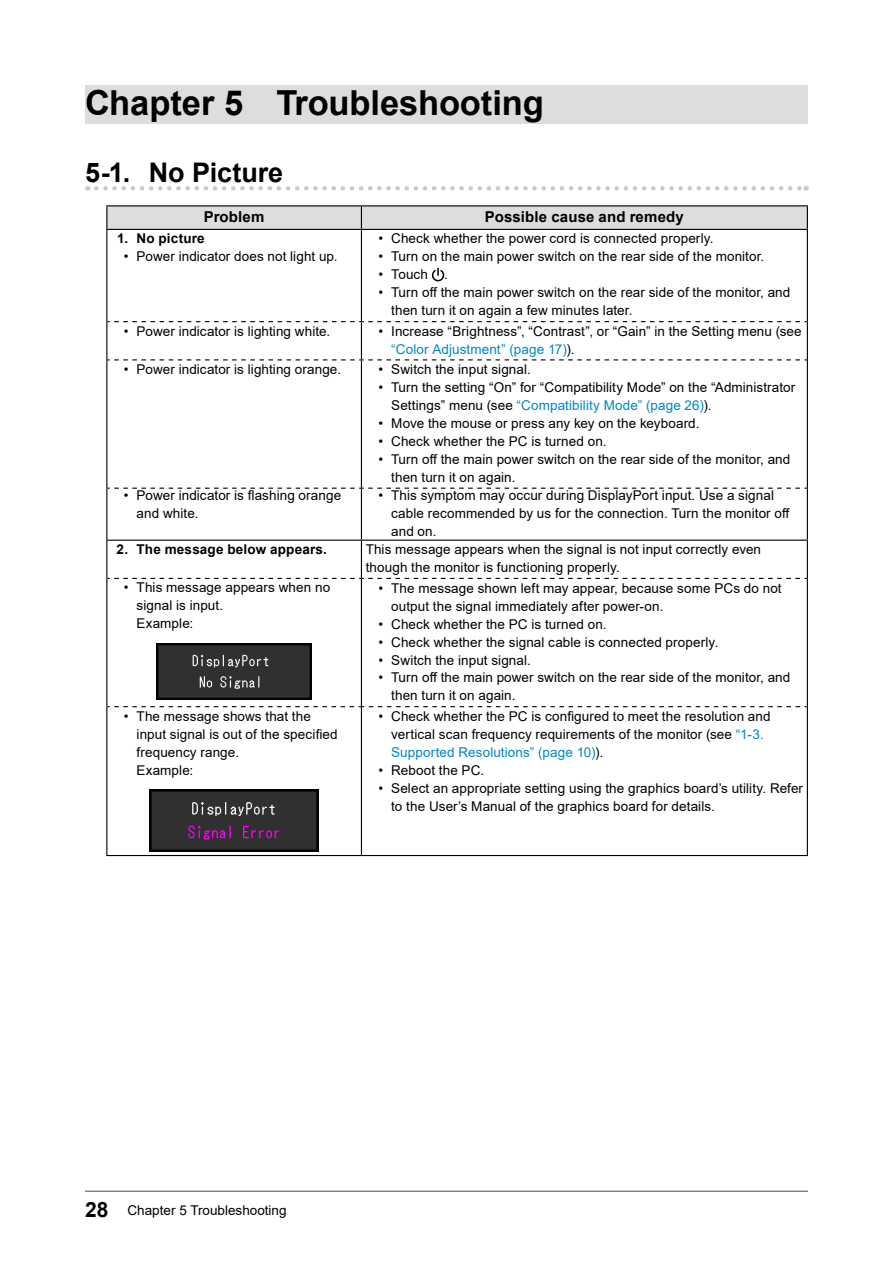
<style>
.page{position:relative;width:893px;height:1263px;background:#fff}
.page>*{position:absolute;margin:0;border:0;box-sizing:border-box;transform-origin:0 0}
.t1{font:700 34.5px "Arial";letter-spacing:-.005em;color:#000}
.t2{font:700 27px "Arial";letter-spacing:-.005em;color:#000}
.t3{font:700 15px "Arial";letter-spacing:.01em;color:#000}
.t4{font:13.5px/18px "Arial";letter-spacing:.005em;color:#000}
.t5{font:700 13.5px "Arial";letter-spacing:.015em;color:#000}
.s1{color:#0087c3}
.s2{font-weight:700;font-size:21px}
</style>
<div class="page">
<div style="left:85px;top:85px;width:723px;height:39px;background:#dcdddd"></div>
<svg style="left:96px;top:186px;width:711px;height:5px"></svg>
<svg style="left:107px;top:706px;width:700px;height:1px"></svg>
<hr style="left:106px;top:205px;width:255px;height:1px;background:#000">
<hr style="left:106px;top:229px;width:255px;height:1px;background:#000">
<svg style="left:106px;top:206px;width:702px;height:23px;background:#d5d6d6"></svg>
<hr style="left:361px;top:205px;width:447px;height:1px;background:#000">
<hr style="left:361px;top:229px;width:447px;height:1px;background:#000">
<hr style="left:106px;top:230px;width:1px;height:92px;background:#000">
<hr style="left:361px;top:230px;width:1px;height:91px;background:#000">
<hr style="left:807px;top:230px;width:1px;height:92px;background:#000">
<hr style="left:106px;top:322px;width:1px;height:38px;background:#000">
<hr style="left:361px;top:322px;width:1px;height:37px;background:#000">
<hr style="left:807px;top:322px;width:1px;height:38px;background:#000">
<svg style="left:107px;top:321px;width:700px;height:1px"></svg>
<hr style="left:106px;top:360px;width:1px;height:128px;background:#000">
<hr style="left:361px;top:360px;width:1px;height:128px;background:#000">
<hr style="left:807px;top:360px;width:1px;height:128px;background:#000">
<svg style="left:107px;top:359px;width:700px;height:1px"></svg>
<hr style="left:106px;top:488px;width:1px;height:52px;background:#000">
<hr style="left:361px;top:489px;width:1px;height:51px;background:#000">
<hr style="left:807px;top:488px;width:1px;height:52px;background:#000">
<svg style="left:107px;top:488px;width:700px;height:1px"></svg>
<hr style="left:106px;top:541px;width:1px;height:37px;background:#000">
<hr style="left:106px;top:540px;width:255px;height:1px;background:#000">
<hr style="left:361px;top:541px;width:1px;height:37px;background:#000">
<hr style="left:807px;top:541px;width:1px;height:37px;background:#000">
<hr style="left:361px;top:540px;width:447px;height:1px;background:#000">
<hr style="left:106px;top:578px;width:1px;height:129px;background:#000">
<hr style="left:106px;top:707px;width:1px;height:148px;background:#000">
<hr style="left:361px;top:579px;width:1px;height:128px;background:#000">
<hr style="left:361px;top:707px;width:1px;height:148px;background:#000">
<hr style="left:807px;top:578px;width:1px;height:129px;background:#000">
<hr style="left:807px;top:707px;width:1px;height:148px;background:#000">
<svg style="left:107px;top:578px;width:700px;height:1px"></svg>
<hr style="left:106px;top:855px;width:255px;height:1px;background:#000">
<hr style="left:361px;top:855px;width:447px;height:1px;background:#000">
<svg style="left:432px;top:268px;width:12px;height:13px"></svg>
<img style="left:157px;top:643px;width:154px;height:57px">
<img style="left:149px;top:790px;width:170px;height:61px">
<hr style="left:85px;top:1191px;width:723px;height:1px;background:#595757">
<h1 class="t1" style="left:85px;top:78px;width:460px">Chapter 5 Troubleshooting</h1>
<h2 class="t2" style="left:85px;top:154px;width:200px">5-1. No Picture</h2>
<p class="t3" style="left:204px;top:206px;width:62px">Problem</p>
<p class="t3" style="left:485px;top:206px;width:200px">Possible cause and remedy</p>
<p class="t5" style="left:117px;top:229px;width:89px">1. No picture</p>
<p class="t4" style="left:124px;top:248px;width:215px">• Power indicator does not light up.</p>
<p class="t4" style="left:378px;top:230px;width:337px">• Check whether the power cord is connected properly.</p>
<p class="t4" style="left:378px;top:248px;width:387px">• Turn on the main power switch on the rear side of the monitor.</p>
<p class="t4" style="left:378px;top:266px;width:71px">• Touch .</p>
<p class="t4" style="left:391px;top:284px;width:401px;text-indent:-13px">• Turn off the main power switch on the rear side of the monitor, and then turn it on again a few minutes later.</p>
<p class="t4" style="left:124px;top:322px;width:208px">• Power indicator is lighting white.</p>
<p class="t4" style="left:391px;top:322px;width:412px;text-indent:-13px">• Increase “Brightness”, “Contrast”, or “Gain” in the Setting menu (see <span class="s1">“Color Adjustment” (page 17)</span>).</p>
<p class="t4" style="left:124px;top:360px;width:219px">• Power indicator is lighting orange.</p>
<p class="t4" style="left:378px;top:360px;width:154px">• Switch the input signal.</p>
<p class="t4" style="left:391px;top:378px;width:406px;text-indent:-13px">• Turn the setting “On” for “Compatibility Mode” on the “Administrator<br>Settings” menu (see <span class="s1">“Compatibility Mode” (page 26)</span>).</p>
<p class="t4" style="left:378px;top:414px;width:323px">• Move the mouse or press any key on the keyboard.</p>
<p class="t4" style="left:378px;top:432px;width:230px">• Check whether the PC is turned on.</p>
<p class="t4" style="left:391px;top:450px;width:401px;text-indent:-13px">• Turn off the main power switch on the rear side of the monitor, and then turn it on again.</p>
<p class="t4" style="left:137px;top:486px;width:206px;text-indent:-13px">• Power indicator is flashing orange and white.</p>
<p class="t4" style="left:391px;top:486px;width:400px;text-indent:-13px">• This symptom may occur during DisplayPort input. Use a signal cable recommended by us for the connection. Turn the monitor off and on.</p>
<p class="t5" style="left:117px;top:540px;width:212px">2. The message below appears.</p>
<p class="t4" style="left:366px;top:540px;width:397px">This message appears when the signal is not input correctly even though the monitor is functioning properly.</p>
<p class="t4" style="left:137px;top:579px;width:195px;text-indent:-13px">• This message appears when no signal is input.<br>Example:</p>
<p class="t4" style="left:391px;top:579px;width:392px;text-indent:-13px">• The message shown left may appear, because some PCs do not output the signal immediately after power-on.</p>
<p class="t4" style="left:378px;top:615px;width:230px">• Check whether the PC is turned on.</p>
<p class="t4" style="left:378px;top:633px;width:341px">• Check whether the signal cable is connected properly.</p>
<p class="t4" style="left:378px;top:651px;width:154px">• Switch the input signal.</p>
<p class="t4" style="left:391px;top:669px;width:401px;text-indent:-13px">• Turn off the main power switch on the rear side of the monitor, and then turn it on again.</p>
<p class="t4" style="left:137px;top:707px;width:203px;text-indent:-13px">• The message shows that the input signal is out of the specified frequency range.<br>Example:</p>
<p class="t4" style="left:391px;top:707px;width:381px;text-indent:-13px">• Check whether the PC is configured to meet the resolution and vertical scan frequency requirements of the monitor (see <span class="s1">“1-3.<br>Supported Resolutions” (page 10)</span>).</p>
<p class="t4" style="left:378px;top:761px;width:107px">• Reboot the PC.</p>
<p class="t4" style="left:391px;top:779px;width:413px;text-indent:-13px">• Select an appropriate setting using the graphics board’s utility. Refer to the User’s Manual of the graphics board for details.</p>
<p class="t4" style="left:85px;top:1201px;width:203px"><span class="s2">28</span> Chapter 5 Troubleshooting</p>
</div>
